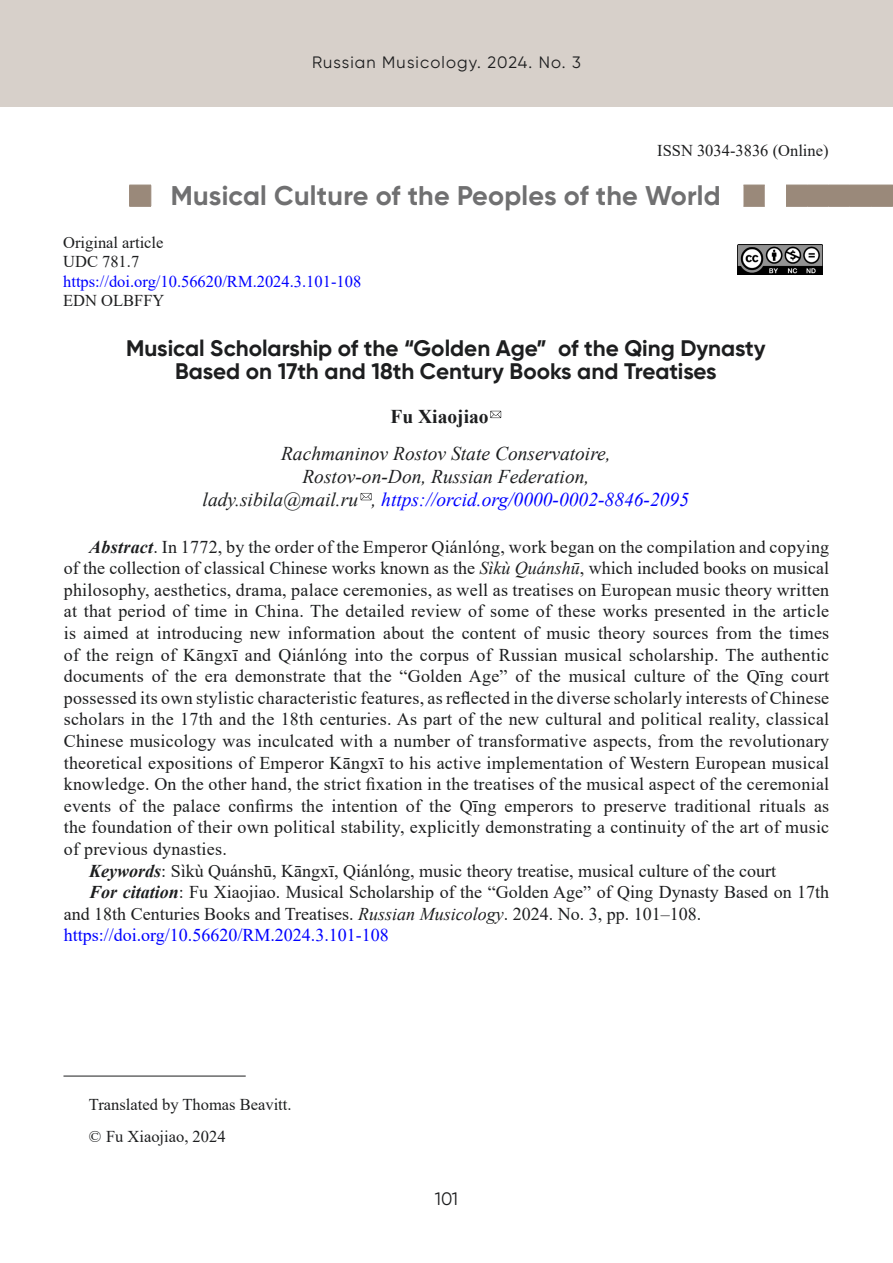
<style>
.page{position:relative;width:893px;height:1263px;background:#fff}
.page>*{position:absolute;margin:0;border:0;box-sizing:border-box;transform-origin:0 0}
.t1{font:700 27px "Gilroy";letter-spacing:.01em;color:#707071}
.t2{font:700 22.5px/22.8px "Gilroy";color:#1d1e1f;text-align:center}
.t3{font:italic 19.5px/22.8px "Times New Roman";color:#1d1e1f;text-align:center}
.t4{font:19.5px "Times New Roman PS Bold MT2";color:#1d1e1f}
.t5{font:18px "Times New Roman";letter-spacing:.015em;color:#1d1e1f}
.t6{font:18px "Times New Roman PSMT2";color:#00f}
.t7{font:18px "Gilroy";color:#1d1e1f}
.t8{font:16.5px/19.5px "Times New Roman";color:#1d1e1f}
.t9{font:16.5px "Times New Roman PSMT2";color:#00f}
.t10{font:16.5px "Gilroy";letter-spacing:.07em;color:#1d1e1f}
.t11{font:16.5px "Times New Roman PSMT2";color:#1d1e1f}
.s1{color:#00f}
.s2{font-weight:700;font-style:italic}
.s3{font-family:"Times New Roman PS Italic MT2"}
.s4{font-style:italic}
</style>
<div class="page">
<div style="left:0;top:0;width:893px;height:107px;background:#d7d0ca"></div>
<svg style="left:129px;top:185px;width:764px;height:22px"></svg>
<img style="left:737px;top:245px;width:86px;height:30px">
<svg style="left:490px;top:411px;width:11px;height:7px"></svg>
<svg style="left:361px;top:493px;width:10px;height:7px"></svg>
<hr style="left:63px;top:1076px;width:183px;height:1px;background:#1d1e1f">
<p class="t10" style="left:312px;top:53px;width:270px">Russian Musicology. 2024. No. 3</p>
<p class="t11" style="left:657px;top:139px;width:173px">ISSN 3034-3836 (Online)</p>
<h1 class="t1" style="left:171px;top:179px;width:551px">Musical Culture of the Peoples of the World</h1>
<p class="t8" style="left:63px;top:232px;width:102px">Original article<br>UDC 781.7</p>
<p class="t9" style="left:63px;top:270px;width:300px">https://doi.org/10.56620/RM.2024.3.101-108</p>
<p class="t8" style="left:63px;top:291px;width:103px">EDN OLBFFY</p>
<p class="t2" style="left:126px;top:336px;width:641px">Musical Scholarship of the “Golden Age” of the Qing Dynasty<br>Based on 17th and 18th Century Books and Treatises</p>
<p class="t4" style="left:391px;top:403px;width:100px">Fu Xiaojiao</p>
<p class="t3" style="left:203px;top:442px;width:488px">Rachmaninov Rostov State Conservatoire,<br>Rostov-on-Don, Russian Federation,<br>lady.sibila@mail.ru , <span class="s1">https://orcid.org/0000-0002-8846-2095</span></p>
<p class="t5" style="left:89px;top:534px;width:741px"><span class="s2">Abstract</span>. In 1772, by the order of the Emperor Qiánlóng, work began on the compilation and copying</p>
<p class="t5" style="left:64px;top:555px;width:767px">of the collection of classical Chinese works known as the <span class="s3">Sìkù Quánshū</span>, which included books on musical</p>
<p class="t5" style="left:64px;top:577px;width:767px">philosophy, aesthetics, drama, palace ceremonies, as well as treatises on European music theory written</p>
<p class="t5" style="left:64px;top:599px;width:767px">at that period of time in China. The detailed review of some of these works presented in the article</p>
<p class="t5" style="left:64px;top:620px;width:767px">is aimed at introducing new information about the content of music theory sources from the times</p>
<p class="t5" style="left:64px;top:642px;width:767px">of the reign of Kāngxī and Qiánlóng into the corpus of Russian musical scholarship. The authentic</p>
<p class="t5" style="left:64px;top:663px;width:767px">documents of the era demonstrate that the “Golden Age” of the musical culture of the Qīng court</p>
<p class="t5" style="left:64px;top:685px;width:767px">possessed its own stylistic characteristic features, as reflected in the diverse scholarly interests of Chinese</p>
<p class="t5" style="left:64px;top:707px;width:767px">scholars in the 17th and the 18th centuries. As part of the new cultural and political reality, classical</p>
<p class="t5" style="left:64px;top:728px;width:767px">Chinese musicology was inculcated with a number of transformative aspects, from the revolutionary</p>
<p class="t5" style="left:64px;top:750px;width:767px">theoretical expositions of Emperor Kāngxī to his active implementation of Western European musical</p>
<p class="t5" style="left:64px;top:771px;width:767px">knowledge. On the other hand, the strict fixation in the treatises of the musical aspect of the ceremonial</p>
<p class="t5" style="left:64px;top:793px;width:767px">events of the palace confirms the intention of the Qīng emperors to preserve traditional rituals as</p>
<p class="t5" style="left:64px;top:815px;width:767px">the foundation of their own political stability, explicitly demonstrating a continuity of the art of music</p>
<p class="t5" style="left:64px;top:836px;width:165px">of previous dynasties.</p>
<p class="t5" style="left:89px;top:858px;width:688px"><span class="s2">Keywords</span>: Sìkù Quánshū, Kāngxī, Qiánlóng, music theory treatise, musical culture of the court</p>
<p class="t5" style="left:89px;top:879px;width:741px"><span class="s2">For citation</span>: Fu Xiaojiao. Musical Scholarship of the “Golden Age” of Qing Dynasty Based on 17th</p>
<p class="t5" style="left:64px;top:901px;width:639px">and 18th Centuries Books and Treatises. <span class="s4">Russian Musicology</span>. 2024. No. 3, pp. 101–108.</p>
<p class="t6" style="left:64px;top:923px;width:327px">https://doi.org/10.56620/RM.2024.3.101-108</p>
<p class="t8" style="left:89px;top:1087px;width:204px;line-height:32.5px">Translated by Thomas Beavitt. © Fu Xiaojiao, 2024</p>
<p class="t7" style="left:435px;top:1188px;width:25px">101</p>
</div>
